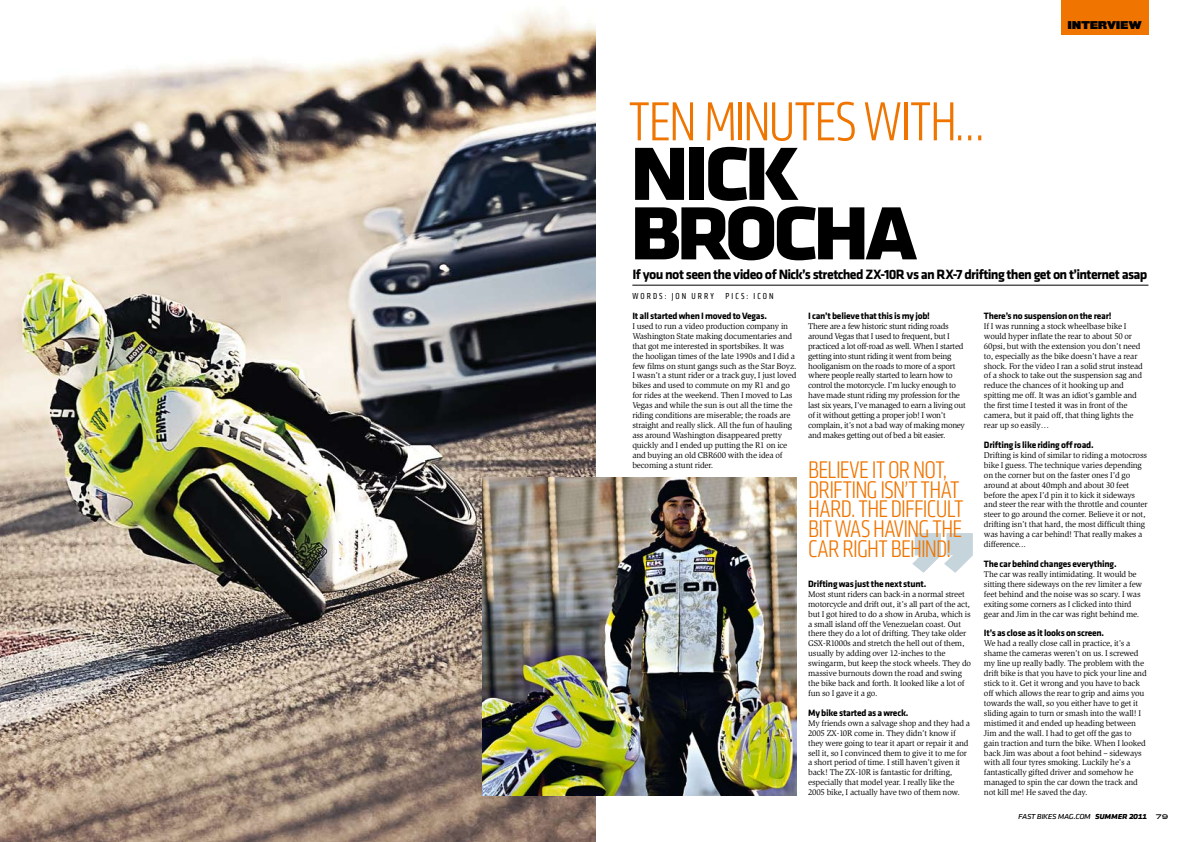
<style>
.page{position:relative;width:1191px;height:842px;background:#fff}
.page>*{position:absolute;margin:0;border:0;box-sizing:border-box;transform-origin:0 0}
.t1{font:700 100px "Klavika";letter-spacing:-.085em;color:#000}
.t2{font:300 condensed 57px "Klavika";letter-spacing:-.025em;color:#ef7500}
.t3{font:300 condensed 25px/19.8px "Klavika";letter-spacing:-.025em;color:#ef7500}
.t4{font:700 14px "Klavika";letter-spacing:-.045em;color:#000}
.t5{font:700 10px "Rhode";letter-spacing:-.01em;color:#000}
.t6{font:italic 9.6px "Klavika";letter-spacing:-.055em;color:#000}
.t7{font:700 9.5px "Klavika";letter-spacing:-.025em;color:#000}
.t8{font:condensed 9px "Klavika";letter-spacing:.225em;color:#000}
.t9{font:8.5px/9.9px "Slimbach";letter-spacing:-.02em;color:#000}
.s1{font-weight:700}
.s2{font-family:"Rhode";font-weight:500;font-style:normal;font-stretch:expanded;font-size:6px}
</style>
<div class="page">
<img style="left:0;top:10px;width:595px;height:832px">
<div style="left:1060px;top:0;width:88px;height:34px;background:#ef7500"></div>
<hr style="left:632px;top:285px;width:516px;height:1px;background:#000">
<svg style="left:912px;top:533px;width:60px;height:40px"></svg>
<img style="left:482px;top:478px;width:315px;height:317px">
<p class="t5" style="left:1067px;top:19px;width:76px">INTERVIEW</p>
<h2 class="t2" style="left:628px;top:90px;width:358px">TEN MINUTES WITH…</h2>
<h1 class="t1" style="left:628px;top:94px;width:174px">nick</h1>
<h1 class="t1" style="left:628px;top:154px;width:292px">brocha</h1>
<h3 class="t4" style="left:632px;top:264px;width:516px">If you not seen the video of Nick’s stretched ZX-10R vs an RX-7 drifting then get on t’internet asap</h3>
<p class="t8" style="left:632px;top:291px;width:83px">WORDS: JON URRY</p>
<p class="t8" style="left:725px;top:291px;width:50px">PICS: ICON</p>
<p class="t7" style="left:632px;top:309px;width:136px">It all started when I moved to Vegas.</p>
<p class="t9" style="left:632px;top:321px;width:166px">I used to run a video production company in Washington State making documentaries and that got me interested in sportsbikes. It was the hooligan times of the late 1990s and I did a few films on stunt gangs such as the Star Boyz.<br>I wasn’t a stunt rider or a track guy, I just loved bikes and used to commute on my R1 and go for rides at the weekend. Then I moved to Las Vegas and while the sun is out all the time the riding conditions are miserable; the roads are straight and really slick. All the fun of hauling ass around Washington disappeared pretty quickly and I ended up putting the R1 on ice and buying an old CBR600 with the idea of becoming a stunt rider.</p>
<p class="t7" style="left:808px;top:309px;width:123px">I can’t believe that this is my job!</p>
<p class="t9" style="left:808px;top:321px;width:159px">There are a few historic stunt riding roads around Vegas that I used to frequent, but I practiced a lot off-road as well. When I started getting into stunt riding it went from being hooliganism on the roads to more of a sport where people really started to learn how to control the motorcycle. I’m lucky enough to have made stunt riding my profession for the last six years, I’ve managed to earn a living out of it without getting a proper job! I won’t complain, it’s not a bad way of making money and makes getting out of bed a bit easier.</p>
<p class="t7" style="left:984px;top:309px;width:129px">There’s no suspension on the rear!</p>
<p class="t9" style="left:984px;top:321px;width:160px">If I was running a stock wheelbase bike I would hyper inflate the rear to about 50 or 60psi, but with the extension you don’t need to, especially as the bike doesn’t have a rear shock. For the video I ran a solid strut instead of a shock to take out the suspension sag and reduce the chances of it hooking up and spitting me off. It was an idiot’s gamble and the first time I tested it was in front of the camera, but it paid off, that thing lights the rear up so easily…</p>
<p class="t7" style="left:984px;top:438px;width:111px">Drifting is like riding off road.</p>
<p class="t9" style="left:984px;top:450px;width:165px">Drifting is kind of similar to riding a motocross bike I guess. The technique varies depending on the corner but on the faster ones I’d go around at about 40mph and about 30 feet before the apex I’d pin it to kick it sideways and steer the rear with the throttle and counter steer to go around the corner. Believe it or not, drifting isn’t that hard, the most difficult thing was having a car behind! That really makes a difference...</p>
<p class="t7" style="left:984px;top:557px;width:134px">The car behind changes everything.</p>
<p class="t9" style="left:984px;top:569px;width:160px">The car was really intimidating. It would be sitting there sideways on the rev limiter a few feet behind and the noise was so scary. I was exiting some corners as I clicked into third gear and Jim in the car was right behind me.</p>
<p class="t7" style="left:984px;top:626px;width:122px">It’s as close as it looks on screen.</p>
<p class="t9" style="left:984px;top:639px;width:164px">We had a really close call in practice, it’s a shame the cameras weren’t on us. I screwed my line up really badly. The problem with the drift bike is that you have to pick your line and stick to it. Get it wrong and you have to back off which allows the rear to grip and aims you towards the wall, so you either have to get it sliding again to turn or smash into the wall! I mistimed it and ended up heading between Jim and the wall. I had to get off the gas to gain traction and turn the bike. When I looked back Jim was about a foot behind – sideways with all four tyres smoking. Luckily he’s a fantastically gifted driver and somehow he managed to spin the car down the track and not kill me! He saved the day.</p>
<h3 class="t3" style="left:808px;top:460px;width:156px">BELIEVE IT OR NOT,<br>DRIFTING ISN’TTHAT<br>HARD. THE DIFFICULT<br>BIT WASHAVING THE<br>CAR RIGHT BEHIN</h3>
<h3 class="t3" style="left:936px;top:539px;width:16px">D!</h3>
<p class="t7" style="left:808px;top:577px;width:120px">Drifting was just the next stunt.</p>
<p class="t9" style="left:808px;top:589px;width:164px">Most stunt riders can back-in a normal street motorcycle and drift out, it’s all part of the act, but I got hired to do a show in Aruba, which is a small island off the Venezuelan coast. Out there they do a lot of drifting. They take older GSX-R1000s and stretch the hell out of them, usually by adding over 12-inches to the swingarm, but keep the stock wheels. They do massive burnouts down the road and swing the bike back and forth. It looked like a lot of fun so I gave it a go.</p>
<p class="t7" style="left:808px;top:706px;width:102px">My bike started as a wreck.</p>
<p class="t9" style="left:808px;top:718px;width:163px">My friends own a salvage shop and they had a 2005 ZX-10R come in. They didn’t know if they were going to tear it apart or repair it and sell it, so I convinced them to give it to me for a short period of time. I still haven’t given it back! The ZX-10R is fantastic for drifting, especially that model year. I really like the 2005 bike, I actually have two of them now.</p>
<p class="t6" style="left:1018px;top:810px;width:151px">fast bikes mag.com <span class="s1">summer 2011</span> <span class="s2">79</span></p>
</div>
